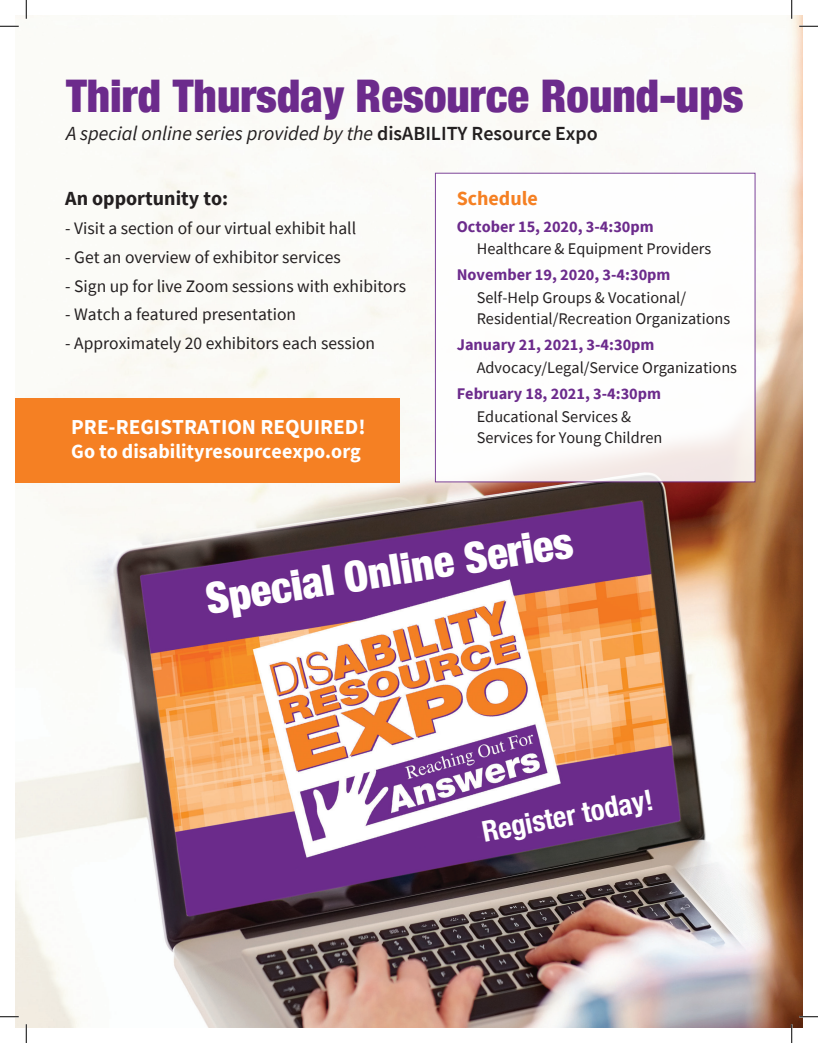
<style>
.page{position:relative;width:818px;height:1043px;background:#fff}
.page>*{position:absolute;margin:0;border:0;box-sizing:border-box;transform-origin:0 0}
.t1{font:900 condensed 45px "Helvetica Neue";color:#6c2b8c}
.t2{font:900 condensed 42.5px "Helvetica Neue";color:#fff}
.t3{font:700 condensed 28.75px "Helvetica Neue";color:#fff}
.t4{font:700 21.25px "Source Sans Pro";color:#fff}
.t5{font:italic 20px "Source Sans Pro";color:#231f20}
.t6{font:700 20px "Source Sans Pro";color:#fff}
.t7{font:700 20px "Source Sans Pro";color:#231f20}
.t8{font:700 20px "Source Sans Pro";color:#f58023}
.t9{font:17.5px "Source Sans Pro";color:#231f20}
.t10{font:16.25px/21.2px "Source Sans Pro";color:#231f20}
.t11{font:700 16.25px "Source Sans Pro";color:#6c2b8c}
.s1{font-weight:600;font-style:normal}
</style>
<div class="page">
<img style="left:15px;top:15px;width:787px;height:1013px">
<div style="left:435px;top:173px;width:320px;height:309px;background:#fff"></div>
<div style="left:15px;top:398px;width:385px;height:84px;background:#f58023"></div>
<svg style="left:0;top:25px;width:19px;height:2px"></svg>
<svg style="left:799px;top:25px;width:19px;height:2px"></svg>
<svg style="left:0;top:1015px;width:19px;height:2px"></svg>
<svg style="left:799px;top:1015px;width:19px;height:2px"></svg>
<svg style="left:25px;top:0;width:2px;height:19px"></svg>
<svg style="left:25px;top:1024px;width:2px;height:18px"></svg>
<svg style="left:790px;top:0;width:2px;height:19px"></svg>
<svg style="left:790px;top:1024px;width:2px;height:18px"></svg>
<h1 class="t1" style="left:66px;top:59px;width:679px">Third Thursday Resource Round-ups</h1>
<p class="t5" style="left:66px;top:121px;width:533px">A special online series provided by the <span class="s1">disABILITY Resource Expo</span></p>
<p class="t7" style="left:65px;top:185px;width:164px">An opportunity to:</p>
<p class="t9" style="left:65px;top:217px;width:292px">- Visit a section of our virtual exhibit hall</p>
<p class="t9" style="left:65px;top:246px;width:277px">- Get an overview of exhibitor services</p>
<p class="t9" style="left:65px;top:275px;width:342px">- Sign up for live Zoom sessions with exhibitors</p>
<p class="t9" style="left:65px;top:303px;width:232px">- Watch a featured presentation</p>
<p class="t9" style="left:65px;top:332px;width:311px">- Approximately 20 exhibitors each session</p>
<p class="t4" style="left:71px;top:412px;width:296px">PRE-REGISTRATION REQUIRED!</p>
<p class="t6" style="left:71px;top:437px;width:291px">Go to disabilityresourceexpo.org</p>
<p class="t8" style="left:456px;top:185px;width:83px">Schedule</p>
<p class="t11" style="left:456px;top:215px;width:198px">October 15, 2020, 3-4:30pm</p>
<p class="t10" style="left:476px;top:238px;width:236px">Healthcare &amp; Equipment Providers</p>
<p class="t11" style="left:456px;top:264px;width:215px">November 19, 2020, 3-4:30pm</p>
<p class="t10" style="left:476px;top:287px;width:255px">Self-Help Groups &amp; Vocational/<br>Residential/Recreation Organizations</p>
<p class="t11" style="left:456px;top:334px;width:199px">January 21, 2021, 3-4:30pm</p>
<p class="t10" style="left:476px;top:357px;width:262px">Advocacy/Legal/Service Organizations</p>
<p class="t11" style="left:456px;top:383px;width:206px">February 18, 2021, 3-4:30pm</p>
<p class="t10" style="left:476px;top:405px;width:187px">Educational Services &amp;<br>Services for Young Children</p>
<h2 class="t2" style="left:201px;top:565px;width:372px;rotate:-9deg">Special Online Series</h2>
<h3 class="t3" style="left:478px;top:808px;width:175px;rotate:-11deg">Register today!</h3>
</div>
